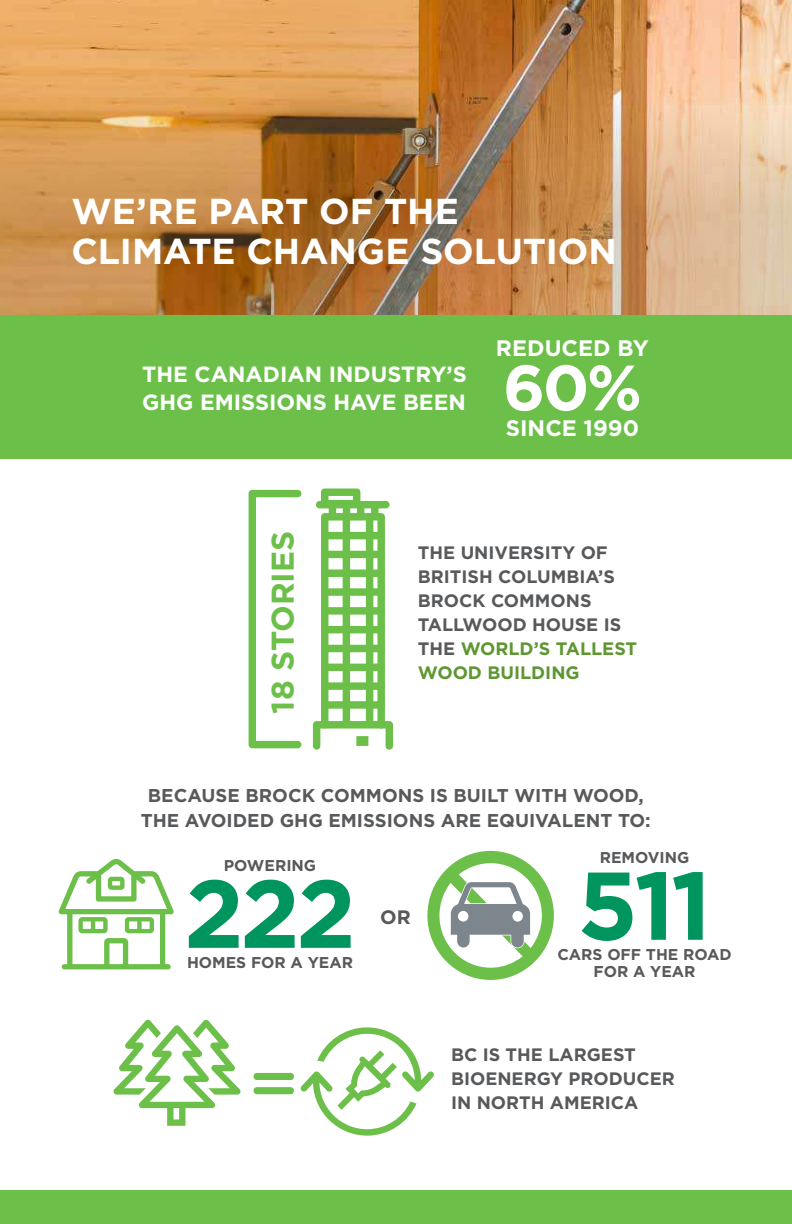
<style>
.page{position:relative;width:792px;height:1224px;background:#fff}
.page>*{position:absolute;margin:0;border:0;box-sizing:border-box;transform-origin:0 0}
.t1{font:700 96px "Gotham";letter-spacing:-.04em;color:#00945e}
.t2{font:700 64px "Gotham";color:#fff}
.t3{font:700 36px/40px "Gotham";letter-spacing:-.005em;color:#fff}
.t4{font:700 31.4px "Gotham";color:#6cc04a}
.t5{font:700 22.4px "Gotham";color:#fff}
.t6{font:700 22px/28px "Gotham";color:#fff}
.t7{font:700 19.4px "Gotham";color:#58595b}
.t8{font:700 18.6px/24.8px "Gotham";color:#58595b;text-align:center}
.t9{font:700 18px/24px "Gotham";color:#58595b}
.t10{font:700 15.6px "Gotham";color:#58595b}
.s1{color:#5e9732}
</style>
<div class="page">
<img style="left:0;top:0;width:792px;height:82px">
<img style="left:0;top:82px;width:792px;height:233px">
<div style="left:0;top:315px;width:792px;height:144px;background:#6cc04a"></div>
<div style="left:0;top:1190px;width:792px;height:34px;background:#6cc04a"></div>
<svg style="left:321px;top:488px;width:39px;height:13px"></svg>
<div style="left:316px;top:501px;width:74px;height:7px;background:#6cc04a;border-radius:4px"></div>
<div style="left:371px;top:502px;width:8px;height:17px;background:#6cc04a;border-radius:4px"></div>
<div style="left:329px;top:502px;width:7px;height:17px;background:#6cc04a;border-radius:4px"></div>
<div style="left:343px;top:502px;width:7px;height:17px;background:#6cc04a;border-radius:4px"></div>
<div style="left:357px;top:502px;width:7px;height:17px;background:#6cc04a;border-radius:4px"></div>
<svg style="left:313px;top:513px;width:80px;height:237px"></svg>
<div style="left:356px;top:736px;width:12px;height:10px;background:#6cc04a"></div>
<svg style="left:249px;top:490px;width:52px;height:258px"></svg>
<svg style="left:59px;top:859px;width:115px;height:110px"></svg>
<svg style="left:427px;top:851px;width:127px;height:129px"></svg>
<svg style="left:113px;top:1020px;width:128px;height:106px"></svg>
<div style="left:254px;top:1073px;width:40px;height:7px;background:#6cc04a;border-radius:3px"></div>
<div style="left:254px;top:1087px;width:40px;height:7px;background:#6cc04a;border-radius:3px"></div>
<svg style="left:300px;top:1027px;width:134px;height:109px"></svg>
<h3 class="t3" style="left:72px;top:193px;width:547px">WE’RE PART OF THE<br>CLIMATE CHANGE SOLUTION</h3>
<p class="t6" style="left:142px;top:361px;width:326px">THE CANADIAN INDUSTRY’S<br>GHG EMISSIONS HAVE BEEN</p>
<p class="t5" style="left:496px;top:338px;width:154px">REDUCED BY</p>
<h2 class="t2" style="left:503px;top:359px;width:141px">60%</h2>
<p class="t5" style="left:506px;top:418px;width:135px">SINCE 1990</p>
<h3 class="t4" style="left:269px;top:714px;width:184px;rotate:-90deg">18 STORIES</h3>
<p class="t9" style="left:418px;top:542px;width:221px">THE UNIVERSITY OF<br>BRITISH COLUMBIA’S<br>BROCK COMMONS<br>TALLWOOD HOUSE IS<br>THE <span class="s1">WORLD’S TALLEST<br>WOOD BUILDING</span></p>
<p class="t8" style="left:141px;top:784px;width:511px">BECAUSE BROCK COMMONS IS BUILT WITH WOOD,<br>THE AVOIDED GHG EMISSIONS ARE EQUIVALENT TO:</p>
<p class="t10" style="left:224px;top:859px;width:94px">POWERING</p>
<h1 class="t1" style="left:184px;top:871px;width:173px">222</h1>
<p class="t10" style="left:187px;top:955px;width:168px">HOMES FOR A YEAR</p>
<p class="t10" style="left:600px;top:851px;width:91px">REMOVING</p>
<h1 class="t1" style="left:578px;top:863px;width:135px">511</h1>
<p class="t10" style="left:594px;top:964px;width:104px">FOR A YEAR</p>
<p class="t7" style="left:380px;top:909px;width:32px">OR</p>
<p class="t10" style="left:557px;top:947px;width:176px">CARS OFF THE ROAD</p>
<p class="t9" style="left:451px;top:1044px;width:225px">BC IS THE LARGEST<br>BIOENERGY PRODUCER<br>IN NORTH AMERICA</p>
</div>
